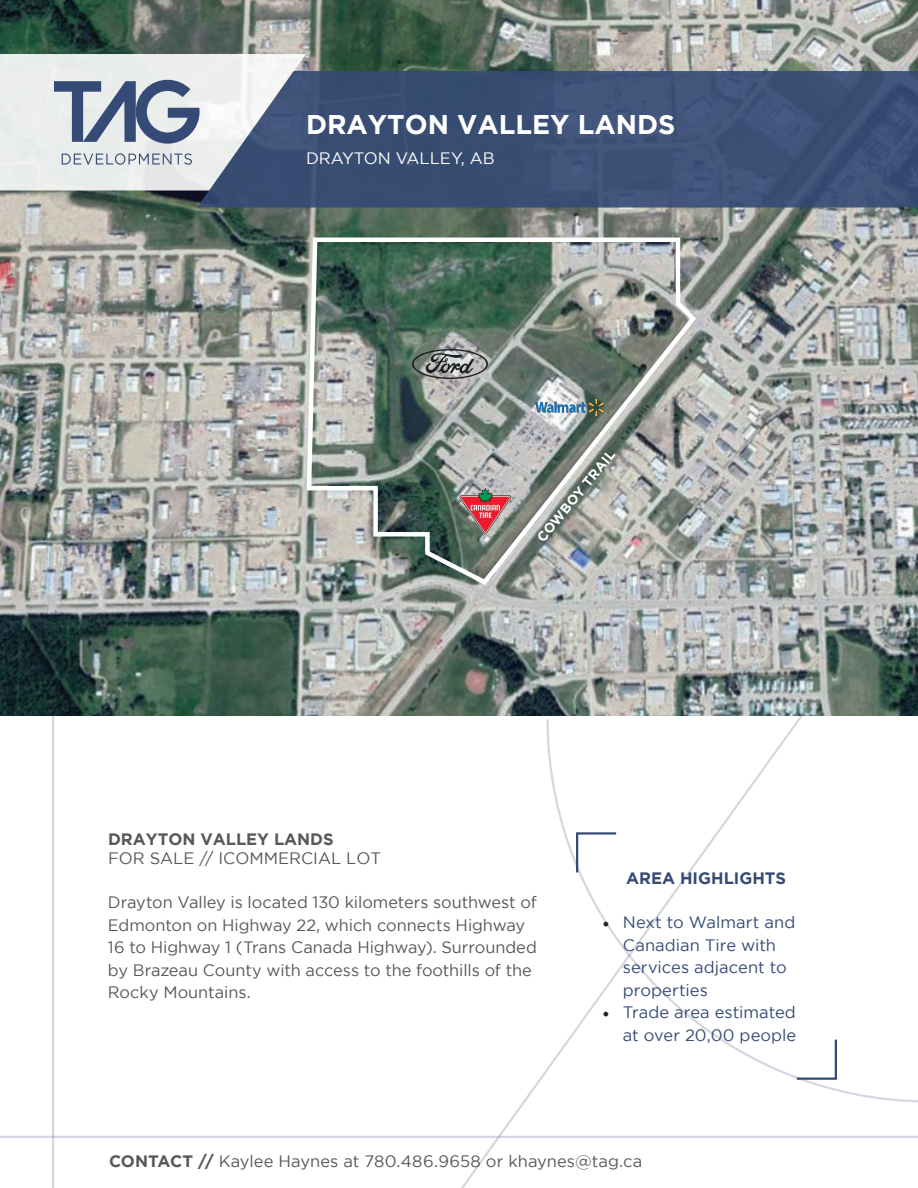
<style>
.page{position:relative;width:918px;height:1188px;background:#fff}
.page>*{position:absolute;margin:0;border:0;box-sizing:border-box;transform-origin:0 0}
.t1{font:700 27px "Gotham";color:#fff}
.Body{font:16.5px/22.5px "Gotham";color:#57585a}
.t2{font:16.5px/22.5px "Gotham";letter-spacing:.005em;color:#354a75}
.Title_-_Subhead{font:16.5px "Gotham";color:#fff}
.t3{font:700 16.5px "Gotham";color:#354a75}
.t4{font:700 13.5px "Gotham";color:#fff}
.s1{font-weight:700}
.s2{font-family:"Minion Pro";font-size:18px;color:#231f20}
</style>
<div class="page">
<hr style="left:52px;top:694px;width:2px;height:494px;background:#727c9c">
<svg style="left:545px;top:717px;width:373px;height:386px"></svg>
<hr style="left:0;top:1136px;width:918px;height:2px;background:#727c9c">
<svg style="left:795px;top:1037px;width:43px;height:44px"></svg>
<svg style="left:575px;top:831px;width:43px;height:44px"></svg>
<img style="left:0;top:0;width:918px;height:716px">
<svg style="left:0;top:54px;width:306px;height:136px"></svg>
<svg style="left:197px;top:71px;width:721px;height:137px;fill:#3b4f75"></svg>
<svg style="left:304px;top:235px;width:395px;height:353px"></svg>
<img style="left:412px;top:350px;width:76px;height:28px">
<img style="left:459px;top:487px;width:53px;height:47px">
<img style="left:534px;top:397px;width:74px;height:21px">
<p class="t1" style="left:306px;top:108px;width:371px">DRAYTON VALLEY LANDS</p>
<p class="Title_-_Subhead" style="left:306px;top:149px;width:190px">DRAYTON VALLEY, AB</p>
<p class="t4" style="left:533px;top:534px;width:116px;rotate:-50deg">COWBOY TRAIL</p>
<p class="Body" style="left:108px;top:829px;width:275px;line-height:19.8px"><span class="s1">DRAYTON VALLEY LANDS<br></span>FOR SALE // ICOMMERCIAL LOT</p>
<p class="Body" style="left:108px;top:891px;width:430px">Drayton Valley is located 130 kilometers southwest of Edmonton on Highway 22, which connects Highway 16 to Highway 1 (Trans Canada Highway). Surrounded by Brazeau County with access to the foothills of the Rocky Mountains.</p>
<p class="t3" style="left:626px;top:869px;width:162px">AREA HIGHLIGHTS</p>
<p class="t2" style="left:623px;top:911px;width:174px;text-indent:-20px"><span class="s2">•</span> Next to Walmart and<br>Canadian Tire with services adjacent to properties</p>
<p class="t2" style="left:603px;top:1001px;width:195px;text-align:right"><span class="s2">•</span> Trade area estimated at over 20,00 people</p>
<p class="Body" style="left:109px;top:1150px;width:535px"><span class="s1">CONTACT //</span> Kaylee Haynes at 780.486.9658 or khaynes@tag.ca</p>
</div>
